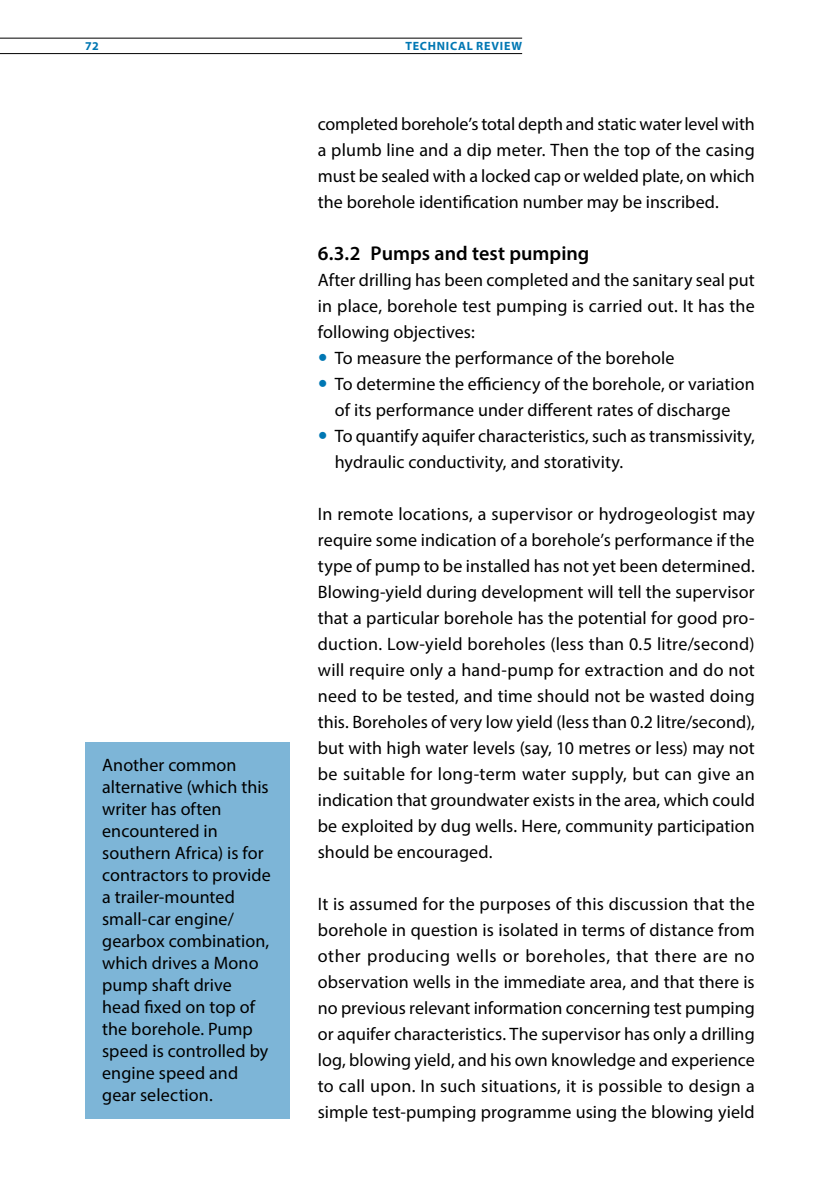
<style>
.page{position:relative;width:840px;height:1191px;background:#fff}
.page>*{position:absolute;margin:0;border:0;box-sizing:border-box;transform-origin:0 0}
.t1{font:600 20px "Myriad Pro";color:#000}
.t2{font:18px/26px "Myriad Pro";letter-spacing:.005em;color:#000;text-align:justify}
.t3{font:700 12px "Myriad Pro";letter-spacing:.065em;color:#0077b3}
</style>
<div class="page">
<hr style="left:0;top:38px;width:522px;height:1px;background:#000">
<hr style="left:0;top:53px;width:522px;height:1px;background:#000">
<div style="left:85px;top:742px;width:204px;height:376px;background:#7db5d7"></div>
<p class="t3" style="left:85px;top:38px;width:15px">72</p>
<p class="t3" style="left:405px;top:38px;width:118px">TECHNICAL REVIEW</p>
<p class="t2" style="left:102px;top:754px;width:170px;line-height:22px;text-align:left">Another common alternative (which this writer has often encountered in southern Africa) is for contractors to provide a trailer-mounted small-car engine/ gearbox combination, which drives a Mono pump shaft drive head fixed on top of the borehole. Pump speed is controlled by engine speed and gear selection.</p>
<p class="t2" style="left:317px;top:111px;width:438px">completed borehole’s total depth and static water level with a plumb line and a dip meter. Then the top of the casing must be sealed with a locked cap or welded plate, on which the borehole identification number may be inscribed.</p>
<p class="t1" style="left:317px;top:241px;width:273px">6.3.2 Pumps and test pumping</p>
<p class="t2" style="left:317px;top:267px;width:438px">After drilling has been completed and the sanitary seal put</p>
<p class="t2" style="left:317px;top:293px;width:438px">in place, borehole test pumping is carried out. It has the</p>
<p class="t2" style="left:317px;top:319px;width:158px">following objectives:</p>
<p class="t2" style="left:334px;top:345px;width:341px">To measure the performance of the borehole</p>
<p class="t2" style="left:334px;top:371px;width:421px">To determine the efficiency of the borehole, or variation</p>
<p class="t2" style="left:334px;top:397px;width:397px">of its performance under different rates of discharge</p>
<p class="t2" style="left:334px;top:423px;width:421px">To quantify aquifer characteristics, such as transmissivity,</p>
<p class="t2" style="left:334px;top:449px;width:289px">hydraulic conductivity, and storativity.</p>
<p class="t2" style="left:317px;top:501px;width:438px">In remote locations, a supervisor or hydrogeologist may require some indication of a borehole’s performance if the type of pump to be installed has not yet been determined.<br>Blowing-yield during development will tell the supervisor that a particular borehole has the potential for good pro&shy;duction. Low-yield boreholes (less than 0.5 litre/second) will require only a hand-pump for extraction and do not need to be tested, and time should not be wasted doing this. Boreholes of very low yield (less than 0.2 litre/second), but with high water levels (say, 10 metres or less) may not be suitable for long-term water supply, but can give an indication that groundwater exists in the area, which could be exploited by dug wells. Here, community participation should be encouraged.</p>
<p class="t2" style="left:317px;top:891px;width:438px">It is assumed for the purposes of this discussion that the borehole in question is isolated in terms of distance from other producing wells or boreholes, that there are no observation wells in the immediate area, and that there is no previous relevant information concerning test pumping or aquifer characteristics. The supervisor has only a drilling log, blowing yield, and his own knowledge and experience to call upon. In such situations, it is possible to design a simple test-pumping programme using the blowing yield</p>
</div>
